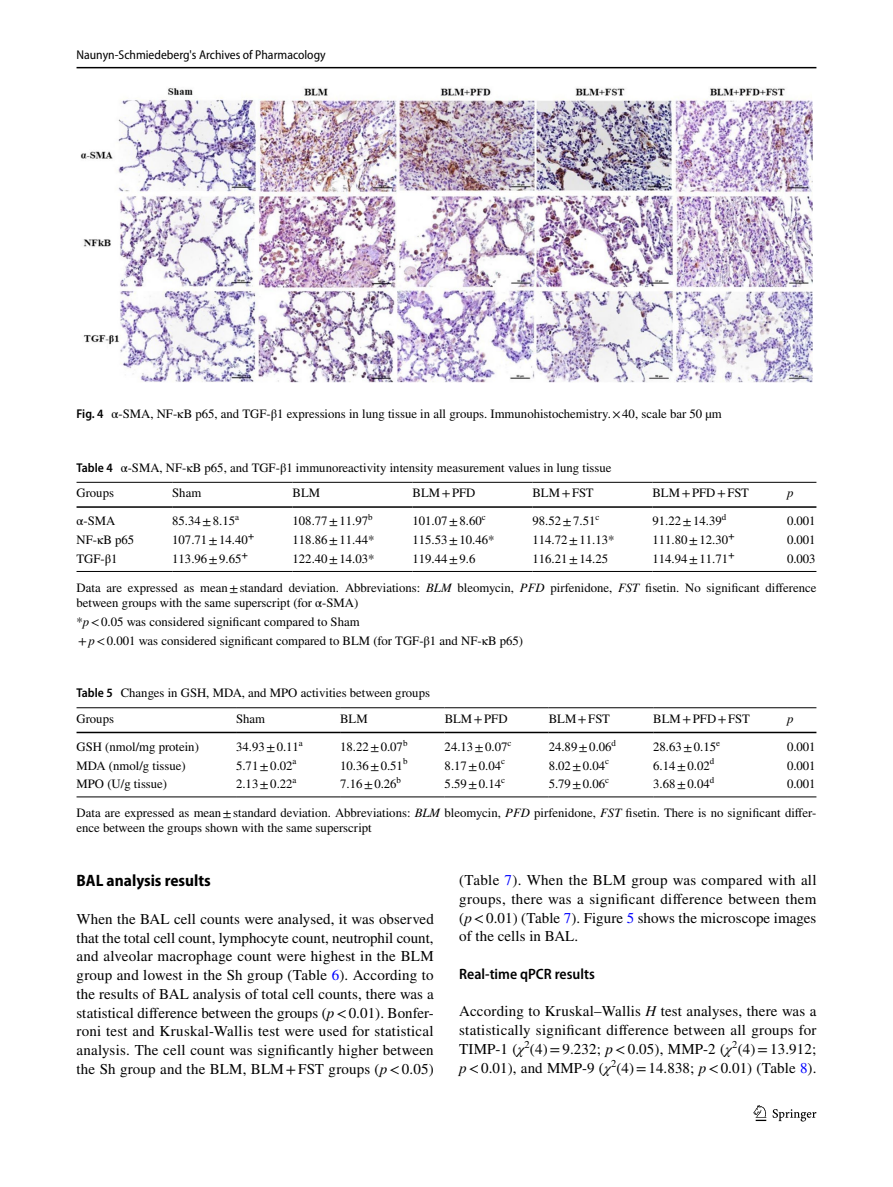
<style>
.page{position:relative;width:893px;height:1187px;background:#fff}
.page>*{position:absolute;margin:0;border:0;box-sizing:border-box;transform-origin:0 0}
.t1{font:700 semi-condensed 16.5px "Myriad Pro";color:#000}
.t2{font:15px/18.8px "STIX";letter-spacing:.01em;color:#000;text-align:justify}
.t3{font:600 semi-condensed 15px "Myriad Pro";color:#000}
.t4{font:12.75px/15px "STIX";color:#000}
.t5{font:semi-condensed 12.75px "Myriad Pro";color:#000}
.t6{font:italic 12.75px "STIX";color:#000}
.s1{font-family:"Myriad Pro";font-weight:600;font-stretch:semi-condensed}
.s2{font-style:italic}
.s3{color:#00f}
</style>
<div class="page">
<hr style="left:77px;top:67px;width:739px;height:1px;background:#000">
<svg style="left:753px;top:1105px;width:13px;height:15px"></svg>
<svg style="left:773px;top:1109px;width:43px;height:12px"></svg>
<img style="left:80px;top:88px;width:733px;height:294px">
<hr style="left:77px;top:482px;width:95px;height:1px;background:#000">
<hr style="left:77px;top:506px;width:95px;height:1px;background:#000">
<hr style="left:172px;top:482px;width:121px;height:1px;background:#000">
<hr style="left:172px;top:506px;width:121px;height:1px;background:#000">
<hr style="left:293px;top:482px;width:119px;height:1px;background:#000">
<hr style="left:293px;top:506px;width:119px;height:1px;background:#000">
<hr style="left:412px;top:482px;width:120px;height:1px;background:#000">
<hr style="left:412px;top:506px;width:120px;height:1px;background:#000">
<hr style="left:532px;top:482px;width:120px;height:1px;background:#000">
<hr style="left:532px;top:506px;width:120px;height:1px;background:#000">
<hr style="left:652px;top:482px;width:135px;height:1px;background:#000">
<hr style="left:652px;top:506px;width:135px;height:1px;background:#000">
<svg style="left:787px;top:482px;width:29px;height:1px"></svg>
<svg style="left:787px;top:506px;width:29px;height:1px"></svg>
<hr style="left:77px;top:571px;width:95px;height:1px;background:#000">
<hr style="left:172px;top:571px;width:121px;height:1px;background:#000">
<hr style="left:293px;top:571px;width:119px;height:1px;background:#000">
<hr style="left:412px;top:571px;width:120px;height:1px;background:#000">
<hr style="left:532px;top:571px;width:120px;height:1px;background:#000">
<hr style="left:652px;top:571px;width:135px;height:1px;background:#000">
<svg style="left:787px;top:571px;width:29px;height:1px"></svg>
<hr style="left:77px;top:707px;width:159px;height:1px;background:#000">
<hr style="left:77px;top:731px;width:159px;height:2px;background:#000">
<hr style="left:236px;top:707px;width:104px;height:1px;background:#000">
<hr style="left:236px;top:731px;width:104px;height:2px;background:#000">
<hr style="left:340px;top:707px;width:105px;height:1px;background:#000">
<hr style="left:340px;top:731px;width:105px;height:2px;background:#000">
<hr style="left:445px;top:707px;width:104px;height:1px;background:#000">
<hr style="left:445px;top:731px;width:104px;height:2px;background:#000">
<hr style="left:549px;top:707px;width:104px;height:1px;background:#000">
<hr style="left:549px;top:731px;width:104px;height:2px;background:#000">
<hr style="left:653px;top:707px;width:134px;height:1px;background:#000">
<hr style="left:653px;top:731px;width:134px;height:2px;background:#000">
<svg style="left:787px;top:707px;width:29px;height:1px"></svg>
<hr style="left:787px;top:731px;width:29px;height:2px;background:#000">
<hr style="left:77px;top:796px;width:159px;height:1px;background:#000">
<hr style="left:236px;top:796px;width:104px;height:1px;background:#000">
<hr style="left:340px;top:796px;width:105px;height:1px;background:#000">
<hr style="left:445px;top:796px;width:104px;height:1px;background:#000">
<hr style="left:549px;top:796px;width:104px;height:1px;background:#000">
<hr style="left:653px;top:796px;width:134px;height:1px;background:#000">
<svg style="left:787px;top:796px;width:29px;height:1px"></svg>
<p class="t5" style="left:77px;top:48px;width:251px">Naunyn-Schmiedeberg's Archives of Pharmacology</p>
<p class="t4" style="left:77px;top:407px;width:647px"><span class="s1">Fig. 4</span> α-SMA, NF-κB p65, and TGF-β1 expressions in lung tissue in all groups. Immunohistochemistry.×40, scale bar 50 µm</p>
<p class="t4" style="left:77px;top:461px;width:536px"><span class="s1">Table 4</span> α-SMA, NF-κB p65, and TGF-β1 immunoreactivity intensity measurement values in lung tissue</p>
<p class="t4" style="left:77px;top:486px;width:39px">Groups</p>
<p class="t4" style="left:172px;top:486px;width:31px">Sham</p>
<p class="t4" style="left:293px;top:486px;width:29px">BLM</p>
<p class="t4" style="left:412px;top:486px;width:64px">BLM+PFD</p>
<p class="t4" style="left:532px;top:486px;width:63px">BLM+FST</p>
<p class="t4" style="left:652px;top:486px;width:98px">BLM+PFD+FST</p>
<p class="t6" style="left:787px;top:484px;width:8px">p</p>
<p class="t4" style="left:77px;top:514px;width:40px">α-SMA</p>
<p class="t4" style="left:172px;top:514px;width:68px">85.34±8.15<sup>a</sup></p>
<p class="t4" style="left:293px;top:514px;width:82px">108.77±11.97<sup>b</sup></p>
<p class="t4" style="left:412px;top:514px;width:75px">101.07±8.60<sup>c</sup></p>
<p class="t4" style="left:532px;top:514px;width:68px">98.52±7.51<sup>c</sup></p>
<p class="t4" style="left:652px;top:514px;width:75px">91.22±14.39<sup>d</sup></p>
<p class="t4" style="left:787px;top:514px;width:30px">0.001</p>
<p class="t4" style="left:77px;top:533px;width:59px">NF-κB p65</p>
<p class="t4" style="left:172px;top:533px;width:84px">107.71±14.40<sup>+</sup></p>
<p class="t4" style="left:293px;top:533px;width:84px">118.86±11.44*</p>
<p class="t4" style="left:412px;top:533px;width:84px">115.53±10.46*</p>
<p class="t4" style="left:532px;top:533px;width:84px">114.72±11.13*</p>
<p class="t4" style="left:652px;top:533px;width:84px">111.80±12.30<sup>+</sup></p>
<p class="t4" style="left:787px;top:533px;width:30px">0.001</p>
<p class="t4" style="left:77px;top:552px;width:43px">TGF-β1</p>
<p class="t4" style="left:172px;top:552px;width:77px">113.96±9.65<sup>+</sup></p>
<p class="t4" style="left:293px;top:552px;width:84px">122.40±14.03*</p>
<p class="t4" style="left:412px;top:552px;width:64px">119.44±9.6</p>
<p class="t4" style="left:532px;top:552px;width:77px">116.21±14.25</p>
<p class="t4" style="left:652px;top:552px;width:84px">114.94±11.71<sup>+</sup></p>
<p class="t4" style="left:787px;top:552px;width:30px">0.003</p>
<p class="t4" style="left:77px;top:580px;width:741px">Data are expressed as mean±standard deviation. Abbreviations: <span class="s2">BLM</span> bleomycin, <span class="s2">PFD</span> pirfenidone, <span class="s2">FST</span> fisetin. No significant difference between groups with the same superscript (for α-SMA)</p>
<p class="t4" style="left:77px;top:612px;width:448px;line-height:19.2px">*<span class="s2">p</span>&lt;0.05 was considered significant compared to Sham<br>+<span class="s2">p</span>&lt;0.001 was considered significant compared to BLM (for TGF-β1 and NF-κB p65)</p>
<p class="t4" style="left:77px;top:686px;width:355px"><span class="s1">Table 5</span> Changes in GSH, MDA, and MPO activities between groups</p>
<p class="t4" style="left:77px;top:711px;width:39px">Groups</p>
<p class="t4" style="left:236px;top:711px;width:31px">Sham</p>
<p class="t4" style="left:340px;top:711px;width:29px">BLM</p>
<p class="t4" style="left:445px;top:711px;width:64px">BLM+PFD</p>
<p class="t4" style="left:549px;top:711px;width:63px">BLM+FST</p>
<p class="t4" style="left:653px;top:711px;width:98px">BLM+PFD+FST</p>
<p class="t6" style="left:787px;top:709px;width:8px">p</p>
<p class="t4" style="left:77px;top:739px;width:124px">GSH (nmol/mg protein)</p>
<p class="t4" style="left:236px;top:739px;width:68px">34.93±0.11<sup>a</sup></p>
<p class="t4" style="left:340px;top:739px;width:69px">18.22±0.07<sup>b</sup></p>
<p class="t4" style="left:445px;top:739px;width:68px">24.13±0.07<sup>c</sup></p>
<p class="t4" style="left:549px;top:739px;width:69px">24.89±0.06<sup>d</sup></p>
<p class="t4" style="left:653px;top:739px;width:68px">28.63±0.15<sup>e</sup></p>
<p class="t4" style="left:787px;top:739px;width:30px">0.001</p>
<p class="t4" style="left:77px;top:758px;width:111px">MDA (nmol/g tissue)</p>
<p class="t4" style="left:236px;top:758px;width:62px">5.71±0.02<sup>a</sup></p>
<p class="t4" style="left:340px;top:758px;width:69px">10.36±0.51<sup>b</sup></p>
<p class="t4" style="left:445px;top:758px;width:62px">8.17±0.04<sup>c</sup></p>
<p class="t4" style="left:549px;top:758px;width:62px">8.02±0.04<sup>c</sup></p>
<p class="t4" style="left:653px;top:758px;width:63px">6.14±0.02<sup>d</sup></p>
<p class="t4" style="left:787px;top:758px;width:30px">0.001</p>
<p class="t4" style="left:77px;top:777px;width:92px">MPO (U/g tissue)</p>
<p class="t4" style="left:236px;top:777px;width:62px">2.13±0.22<sup>a</sup></p>
<p class="t4" style="left:340px;top:777px;width:63px">7.16±0.26<sup>b</sup></p>
<p class="t4" style="left:445px;top:777px;width:62px">5.59±0.14<sup>c</sup></p>
<p class="t4" style="left:549px;top:777px;width:62px">5.79±0.06<sup>c</sup></p>
<p class="t4" style="left:653px;top:777px;width:63px">3.68±0.04<sup>d</sup></p>
<p class="t4" style="left:787px;top:777px;width:30px">0.001</p>
<p class="t4" style="left:77px;top:806px;width:741px">Data are expressed as mean±standard deviation. Abbreviations: <span class="s2">BLM</span> bleomycin, <span class="s2">PFD</span> pirfenidone, <span class="s2">FST</span> fisetin. There is no significant differ&shy;ence between the groups shown with the same superscript</p>
<p class="t1" style="left:77px;top:871px;width:136px">BAL analysis results</p>
<p class="t2" style="left:77px;top:910px;width:359px">When the BAL cell counts were analysed, it was observed that the total cell count, lymphocyte count, neutrophil count, and alveolar macrophage count were highest in the BLM group and lowest in the Sh group (Table <span class="s3">6</span>). According to the results of BAL analysis of total cell counts, there was a statistical difference between the groups (<span class="s2">p</span>&lt;0.01). Bonfer&shy;roni test and Kruskal-Wallis test were used for statistical analysis. The cell count was significantly higher between the Sh group and the BLM, BLM+FST groups (<span class="s2">p</span>&lt;0.05)</p>
<p class="t2" style="left:459px;top:871px;width:359px">(Table <span class="s3">7</span>). When the BLM group was compared with all groups, there was a significant difference between them (<span class="s2">p</span>&lt;0.01) (Table <span class="s3">7</span>). Figure <span class="s3">5</span> shows the microscope images of the cells in BAL.</p>
<p class="t3" style="left:459px;top:965px;width:137px">Real‑time qPCR results</p>
<p class="t2" style="left:459px;top:1002px;width:359px">According to Kruskal–Wallis <span class="s2">H</span> test analyses, there was a statistically significant difference between all groups for TIMP-1 (<span class="s2">χ</span><sup>2</sup>(4)=9.232; <span class="s2">p</span>&lt;0.05), MMP-2 (<span class="s2">χ</span><sup>2</sup>(4)=13.912; <span class="s2">p</span>&lt;0.01), and MMP-9 (<span class="s2">χ</span><sup>2</sup>(4)=14.838; <span class="s2">p</span>&lt;0.01) (Table <span class="s3">8</span>).</p>
</div>
